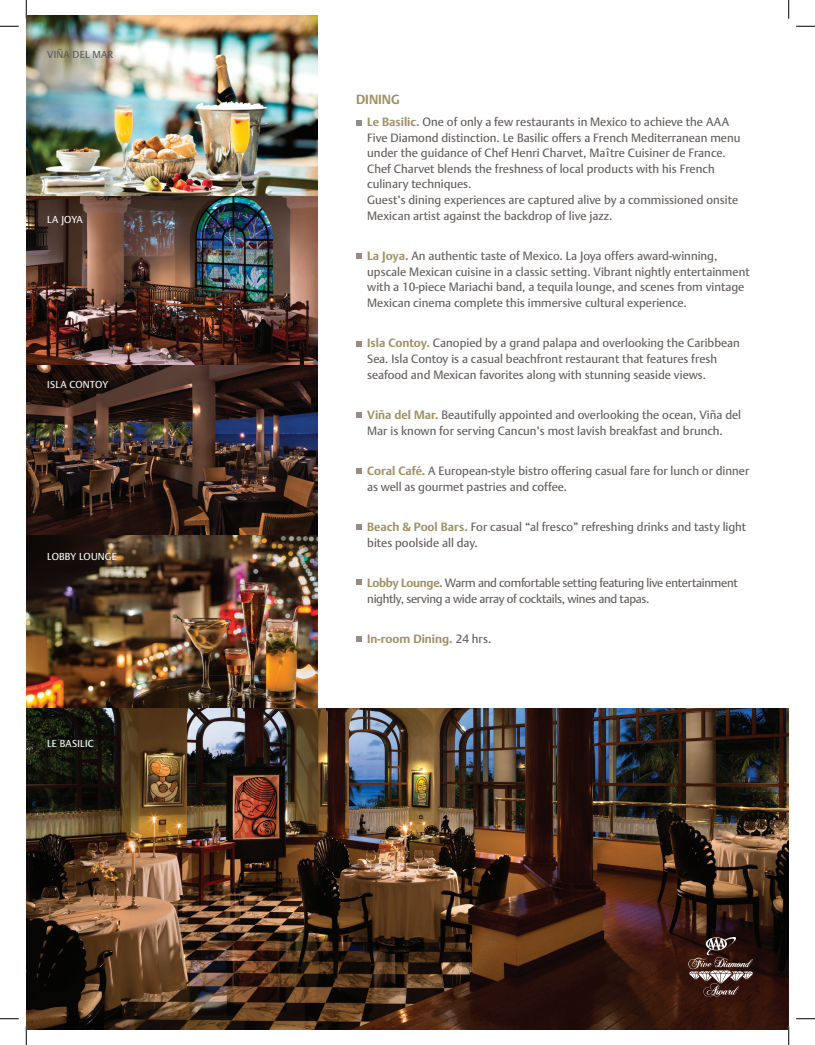
<style>
.page{position:relative;width:815px;height:1045px;background:#fff}
.page>*{position:absolute;margin:0;border:0;box-sizing:border-box;transform-origin:0 0}
.t1{font:700 13.12px "DTL Argo TOT";color:#a09066}
.t2{font:11.88px/15.6px "DTL Argo TOT";color:#615c59}
.t3{font:11.88px/15.6px "DTL Argo TOT";letter-spacing:-.025em;color:#615c59}
.t4{font:700 11.88px "DTL Argo TOT";color:#a09066}
.t5{font:10px "DTL Argo TOT";letter-spacing:.02em;color:#fff}
.t6{font:10px "DTL Argo TOT";letter-spacing:.02em;color:#57585a}
.s1{font-weight:700;color:#a09066}
.s2{font-weight:400;color:#615c59}
</style>
<div class="page">
<img style="left:26px;top:534px;width:292px;height:174px">
<img style="left:26px;top:16px;width:292px;height:518px">
<img style="left:26px;top:708px;width:762px;height:321px">
<svg style="left:688px;top:936px;width:65px;height:61px;background:#553e38"></svg>
<svg style="left:356px;top:120px;width:5px;height:5px"></svg>
<svg style="left:356px;top:253px;width:5px;height:5px"></svg>
<svg style="left:356px;top:341px;width:5px;height:5px"></svg>
<svg style="left:356px;top:412px;width:5px;height:5px"></svg>
<svg style="left:356px;top:468px;width:5px;height:5px"></svg>
<svg style="left:356px;top:524px;width:5px;height:5px"></svg>
<svg style="left:356px;top:580px;width:5px;height:5px"></svg>
<svg style="left:356px;top:636px;width:5px;height:5px"></svg>
<svg style="left:0;top:25px;width:19px;height:2px"></svg>
<svg style="left:796px;top:25px;width:18px;height:2px"></svg>
<svg style="left:0;top:1018px;width:19px;height:1px"></svg>
<svg style="left:796px;top:1018px;width:18px;height:1px"></svg>
<svg style="left:25px;top:0;width:2px;height:19px"></svg>
<svg style="left:25px;top:1026px;width:2px;height:19px"></svg>
<svg style="left:788px;top:0;width:1px;height:19px"></svg>
<svg style="left:787px;top:1026px;width:2px;height:19px"></svg>
<p class="t6" style="left:47px;top:48px;width:67px">VIÑA DEL MAR</p>
<p class="t5" style="left:47px;top:213px;width:37px">LA JOYA</p>
<p class="t5" style="left:47px;top:379px;width:62px">ISLA CONTOY</p>
<p class="t5" style="left:47px;top:551px;width:71px">LOBBY LOUNGE</p>
<p class="t5" style="left:47px;top:738px;width:48px">LE BASILIC</p>
<p class="t1" style="left:356px;top:91px;width:45px">DINING</p>
<p class="t2" style="left:367px;top:114px;width:374px"><span class="s1">Le Basilic.</span> One of only a few restaurants in Mexico to achieve the AAA Five Diamond distinction. Le Basilic offers a French Mediterranean menu under the guidance of Chef Henri Charvet, Maître Cuisiner de France.<br>Chef Charvet blends the freshness of local products with his French culinary techniques.</p>
<p class="t2" style="left:367px;top:192px;width:372px">Guest’s dining experiences are captured alive by a commissioned onsite<br>Mexican artist against the backdrop of live jazz.</p>
<p class="t2" style="left:367px;top:248px;width:384px"><span class="s1">La Joya.</span> An authentic taste of Mexico. La Joya offers award-winning, upscale Mexican cuisine in a classic setting. Vibrant nightly entertainment with a 10-piece Mariachi band, a tequila lounge, and scenes from vintage Mexican cinema complete this immersive cultural experience.</p>
<p class="t2" style="left:367px;top:335px;width:374px"><span class="s1">Isla Contoy.</span> Canopied by a grand palapa and overlooking the Caribbean<br>Sea. Isla Contoy is a casual beachfront restaurant that features fresh seafood and Mexican favorites along with stunning seaside views.</p>
<p class="t2" style="left:367px;top:407px;width:375px"><span class="s1">Viña del Mar.</span> Beautifully appointed and overlooking the ocean, Viña del<br>Mar is known for serving Cancun’s most lavish breakfast and brunch.</p>
<p class="t2" style="left:367px;top:463px;width:383px"><span class="s1">Coral Café.</span> A European-style bistro offering casual fare for lunch or dinner as well as gourmet pastries and coffee.</p>
<p class="t2" style="left:367px;top:519px;width:380px"><span class="s1">Beach &amp; Pool Bars.</span> For casual “al fresco” refreshing drinks and tasty light bites poolside all day.</p>
<p class="t3" style="left:367px;top:575px;width:372px"><span class="s1">Lobby Lounge.</span> Warm and comfortable setting featuring live entertainment nightly, serving a wide array of cocktails, wines and tapas.</p>
<p class="t4" style="left:367px;top:632px;width:125px">In-room Dining. <span class="s2">24 hrs.</span></p>
</div>
